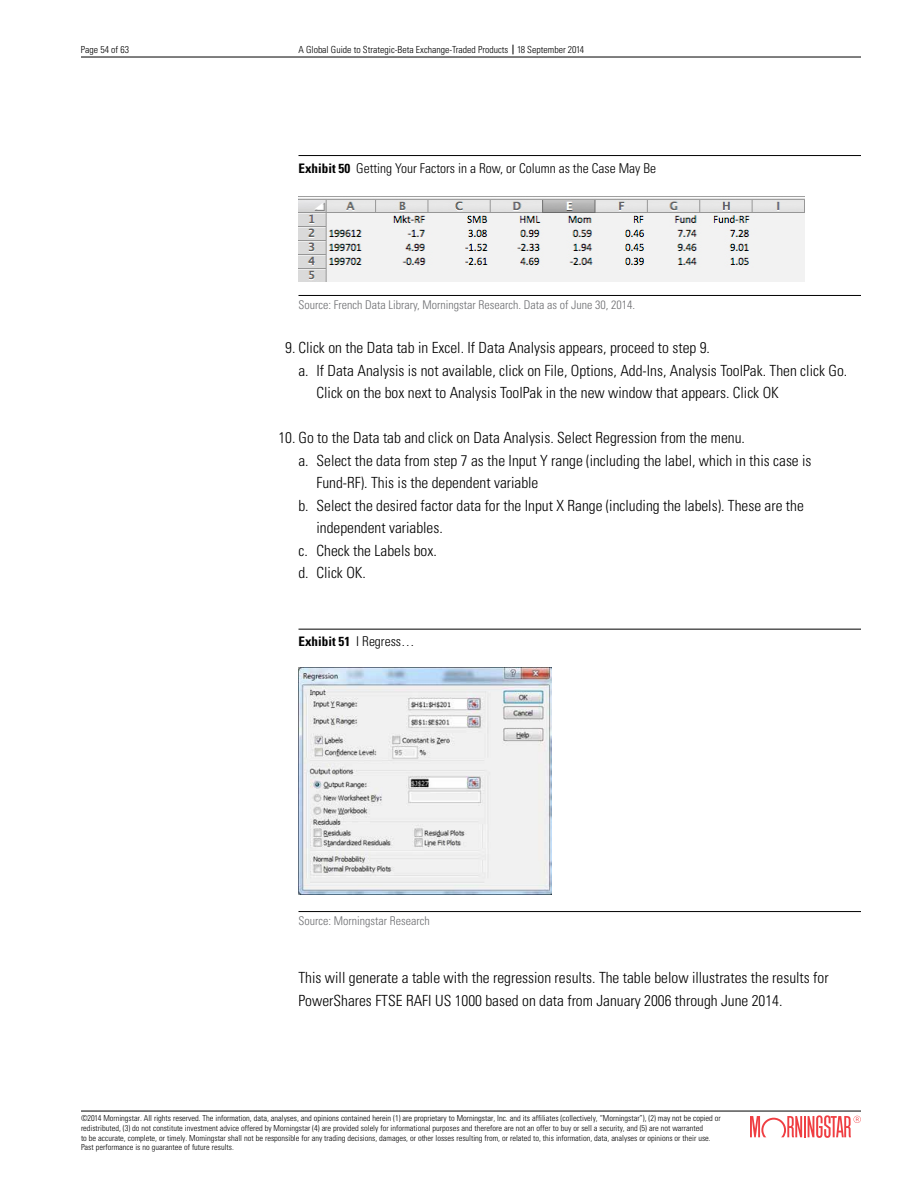
<style>
.page{position:relative;width:918px;height:1188px;background:#fff}
.page>*{position:absolute;margin:0;border:0;box-sizing:border-box;transform-origin:0 0}
.t1{font:300 condensed 15.3px/22.5px "Univers";color:#000}
.t2{font:300 condensed 13.5px "Univers";color:#000}
.t3{font:700 condensed 13.2px "Univers";color:#000}
.t4{font:300 condensed 12px "Univers";color:#6d6e71}
.t5{font:300 condensed 9.75px "Univers";color:#000}
.t6{font:300 condensed 8.25px/9.8px "Univers";color:#000}
.s1{font-weight:700;font-size:13.2px}
.s2{font-weight:300;font-size:13.5px}
</style>
<div class="page">
<hr style="left:81px;top:57px;width:780px;height:1px;background:#000">
<hr style="left:81px;top:1111px;width:780px;height:1px;background:#000">
<hr style="left:804px;top:1116px;width:2px;height:21px;background:#ef3e42">
<svg style="left:750px;top:1116px;width:52px;height:21px"></svg>
<svg style="left:808px;top:1115px;width:53px;height:23px"></svg>
<hr style="left:298px;top:295px;width:563px;height:1px;background:#000">
<hr style="left:298px;top:155px;width:563px;height:1px;background:#000">
<img style="left:298px;top:198px;width:507px;height:84px">
<hr style="left:298px;top:911px;width:563px;height:1px;background:#000">
<hr style="left:298px;top:629px;width:563px;height:1px;background:#000">
<img style="left:298px;top:668px;width:254px;height:226px">
<p class="t5" style="left:81px;top:43px;width:50px">Page 54 of 63</p>
<p class="t5" style="left:298px;top:43px;width:287px">A Global Guide to Strategic-Beta Exchange-Traded Products 18 September 2014</p>
<p class="t2" style="left:298px;top:160px;width:359px"><span class="s1">Exhibit 50</span> Getting Your Factors in a Row, or Column as the Case May Be</p>
<p class="t4" style="left:298px;top:298px;width:338px">Source: French Data Library, Morningstar Research. Data as of June 30, 2014.</p>
<p class="t1" style="left:285px;top:336px;width:426px">9. Click on the Data tab in Excel. If Data Analysis appears, proceed to step 9.</p>
<p class="t1" style="left:298px;top:359px;width:550px">a. If Data Analysis is not available, click on File, Options, Add-Ins, Analysis ToolPak. Then click Go.</p>
<p class="t1" style="left:317px;top:381px;width:464px">Click on the box next to Analysis ToolPak in the new window that appears. Click OK</p>
<p class="t1" style="left:278px;top:426px;width:468px">10. Go to the Data tab and click on Data Analysis. Select Regression from the menu.</p>
<p class="t1" style="left:298px;top:449px;width:515px">a. Select the data from step 7 as the Input Y range (including the label, which in this case is</p>
<p class="t1" style="left:317px;top:471px;width:223px">Fund-RF). This is the dependent variable</p>
<p class="t1" style="left:298px;top:494px;width:507px">b. Select the desired factor data for the Input X Range (including the labels). These are the</p>
<p class="t1" style="left:317px;top:516px;width:128px">independent variables.</p>
<p class="t1" style="left:298px;top:539px;width:140px">c. Check the Labels box.</p>
<p class="t1" style="left:298px;top:561px;width:69px">d. Click OK.</p>
<p class="t3" style="left:298px;top:633px;width:118px">Exhibit 51 <span class="s2">I Regress…</span></p>
<p class="t4" style="left:298px;top:914px;width:133px">Source: Morningstar Research</p>
<p class="t1" style="left:298px;top:966px;width:532px">This will generate a table with the regression results. The table below illustrates the results for<br>PowerShares FTSE RAFI US 1000 based on data from January 2006 through June 2014.</p>
<p class="t6" style="left:81px;top:1113px;width:641px">©2014 Morningstar. All rights reserved. The information, data, analyses, and opinions contained herein (1) are proprietary to Morningstar, Inc. and its affiliates (collectively, “Morningstar”), (2) may not be copied or redistributed, (3) do not constitute investment advice offered by Morningstar (4) are provided solely for informational purposes and therefore are not an offer to buy or sell a security, and (5) are not warranted<br>to be accurate, complete, or timely. Morningstar shall not be responsible for any trading decisions, damages, or other losses resulting from, or related to, this information, data, analyses or opinions or their use.<br>Past performance is no guarantee of future results.</p>
</div>
